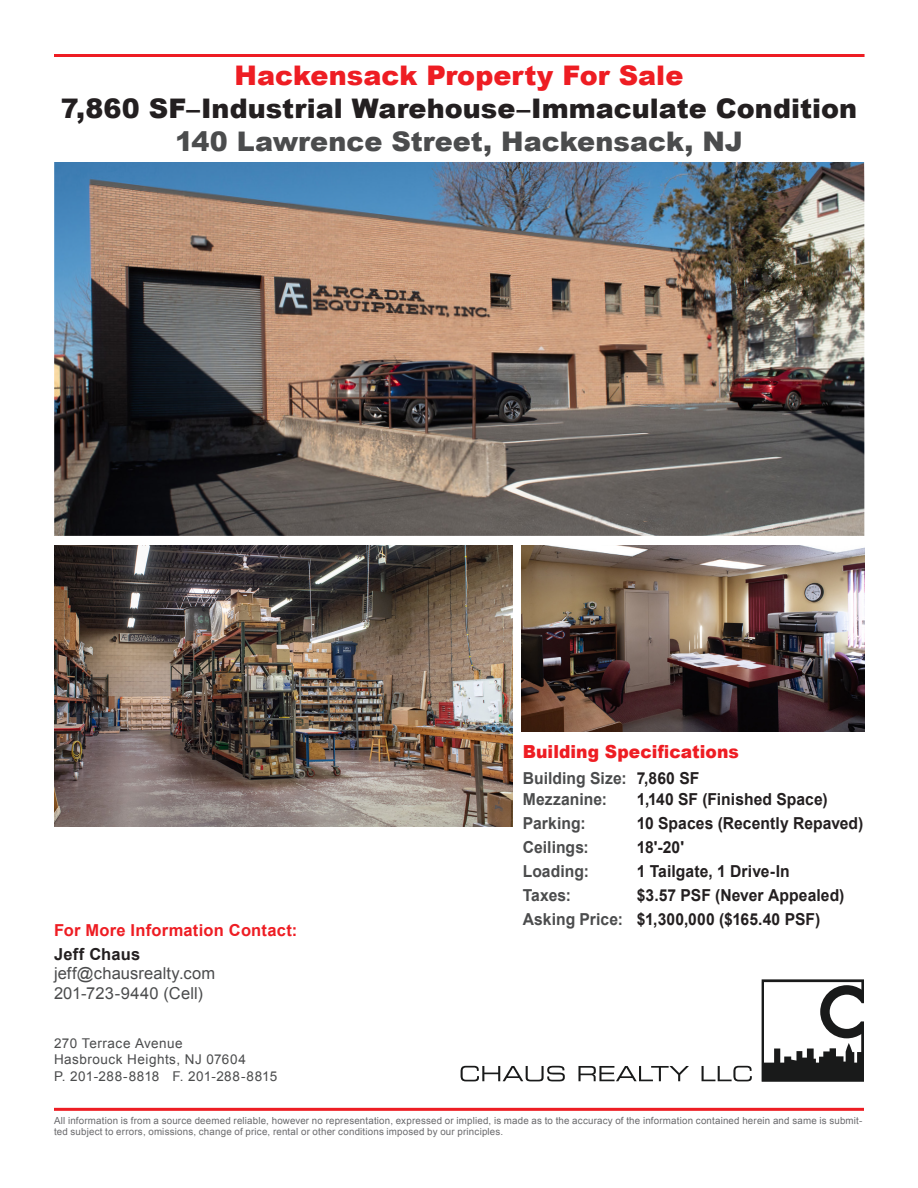
<style>
.page{position:relative;width:918px;height:1188px;background:#fff}
.page>*{position:absolute;margin:0;border:0;box-sizing:border-box;transform-origin:0 0}
.t1{font:900 27px/33px "Arial";color:#231f20;text-align:center}
.t2{font:900 27px "Arial";color:#4b4c4d}
.t3{font:900 18px "Arial";letter-spacing:.005em;color:#ee1d23;scale:.95 1}
.t4{font:700 16.5px "Arial";letter-spacing:.005em;color:#231f20;scale:.95 1}
.t5{font:700 16.5px "Arial";letter-spacing:.005em;color:#4b4c4d;scale:.95 1}
.t6{font:16.5px "Arial";letter-spacing:.01em;color:#4b4c4d}
.t7{font:700 16.5px "Arial";letter-spacing:.015em;color:#ee1d23}
.t8{font:700 16.5px "Arial";letter-spacing:.005em;color:#231f20}
.t9{font:13.5px/16.5px "Arial";letter-spacing:.035em;color:#4b4c4d}
.t10{font:9.75px/11.2px "Arial";letter-spacing:.02em;color:#69696c}
.s1{color:#ee1d23}
.s2{color:#231f20}
.s3{color:#4b4c4d}
</style>
<div class="page">
<img style="left:54px;top:162px;width:810px;height:374px">
<img style="left:54px;top:545px;width:458px;height:282px">
<img style="left:522px;top:545px;width:342px;height:187px">
<hr style="left:54px;top:54px;width:811px;height:3px;background:#ee1d23">
<svg style="left:761px;top:979px;width:103px;height:103px"></svg>
<svg style="left:461px;top:1066px;width:104px;height:15px"></svg>
<svg style="left:578px;top:1066px;width:111px;height:15px"></svg>
<svg style="left:702px;top:1066px;width:50px;height:15px"></svg>
<hr style="left:54px;top:1108px;width:810px;height:3px;background:#ee1d23">
<p class="t1" style="left:61px;top:58px;width:798px"><span class="s1">Hackensack Property For Sale<br></span>7,860 SF–Industrial Warehouse–Immaculate Condition</p>
<p class="t2" style="left:175px;top:122px;width:569px">140 Lawrence Street, Hackensack, NJ</p>
<p class="t7" style="left:54px;top:919px;width:245px">For More Information Contact:</p>
<p class="t8" style="left:54px;top:943px;width:88px">Jeff Chaus</p>
<p class="t6" style="left:54px;top:963px;width:163px">jeff@chausrealty.com</p>
<p class="t6" style="left:54px;top:982px;width:151px">201-723-9440 (Cell)</p>
<p class="t3" style="left:523px;top:738px;width:229px">Building Specifications</p>
<p class="t5" style="left:523px;top:767px;width:187px">Building Size: <span class="s2">7,860 SF</span></p>
<p class="t5" style="left:523px;top:789px;width:90px">Mezzanine:</p>
<p class="t4" style="left:637px;top:789px;width:202px">1,140 SF (Finished Space)</p>
<p class="t5" style="left:523px;top:812px;width:68px">Parking:</p>
<p class="t4" style="left:637px;top:812px;width:240px">10 Spaces (Recently Repaved)</p>
<p class="t5" style="left:523px;top:836px;width:71px">Ceilings:</p>
<p class="t4" style="left:637px;top:836px;width:51px">18'-20'</p>
<p class="t5" style="left:523px;top:860px;width:71px">Loading:</p>
<p class="t4" style="left:637px;top:860px;width:162px">1 Tailgate, 1 Drive-In</p>
<p class="t5" style="left:523px;top:884px;width:52px">Taxes:</p>
<p class="t4" style="left:637px;top:884px;width:220px">$3.57 PSF (Never Appealed)</p>
<p class="t4" style="left:523px;top:908px;width:315px"><span class="s3">Asking Price:</span> $1,300,000 ($165.40 PSF)</p>
<p class="t9" style="left:54px;top:1035px;width:193px">270 Terrace Avenue<br>Hasbrouck Heights, NJ 07604</p>
<p class="t9" style="left:54px;top:1068px;width:225px">P. 201-288-8818 F. 201-288-8815</p>
<p class="t10" style="left:54px;top:1115px;width:810px">All information is from a source deemed reliable, however no representation, expressed or implied, is made as to the accuracy of the information contained herein and same is submit&shy;ted subject to errors, omissions, change of price, rental or other conditions imposed by our principles.</p>
</div>
